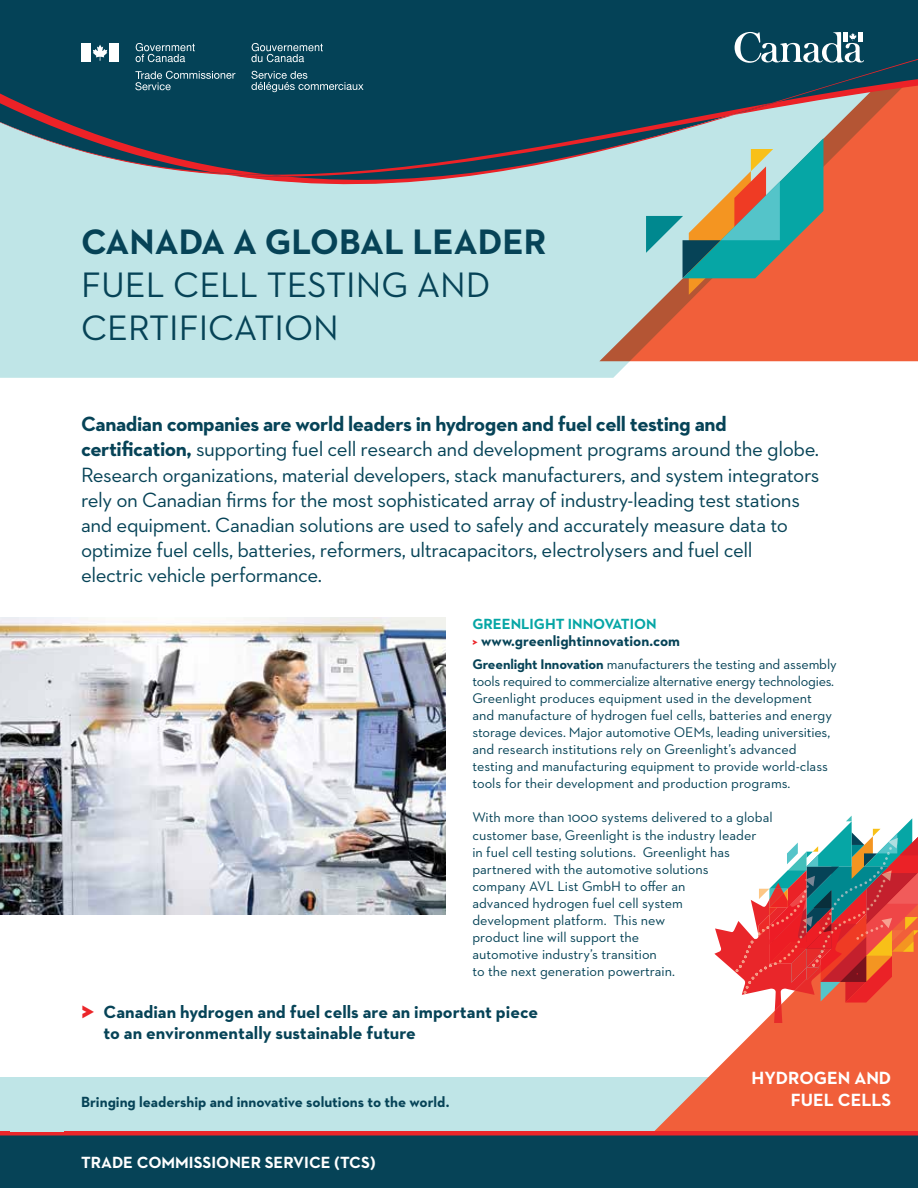
<style>
.page{position:relative;width:918px;height:1188px;background:#fff}
.page>*{position:absolute;margin:0;border:0;box-sizing:border-box;transform-origin:0 0}
.t1{font:36px/43.2px "Neutraface 2 Text";color:#064357}
.t2{font:700 36px "Neutraface 2 Text";color:#064357}
.t3{font:21px/25.2px "Neutraface 2 Text";letter-spacing:-.02em;color:#064357}
.t4{font:700 18px/21.6px "Neutraface 2 Text";color:#064357}
.t5{font:700 18px/21.6px "Neutraface 2 Text";color:#fff;text-align:right}
.t6{font:700 16.5px "Neutraface 2 Text";color:#fff}
.t7{font:700 15px/17.1px "Neutraface 2 Text";color:#064357}
.t8{font:14.25px/17.1px "Neutraface 2 Text";color:#064357}
.s1{font-weight:700}
.s2{color:#06a6a5}
.s3{color:#eb262a}
.s4{font-size:37.5px;color:#eb262a}
</style>
<div class="page">
<div style="left:0;top:1078px;width:892px;height:57px;background:#bfe5e7"></div>
<svg style="left:0;top:295px;width:918px;height:83px;background:#cec5bd"></svg>
<svg style="left:620px;top:1023px;width:298px;height:108px;fill:#f15f3a"></svg>
<svg style="left:714px;top:816px;width:204px;height:207px"></svg>
<svg style="left:0;top:0;width:918px;height:295px;background:#67858c"></svg>
<div style="left:0;top:1134px;width:918px;height:54px;background:#064357"></div>
<div style="left:0;top:1131px;width:918px;height:5px;background:#eb262a"></div>
<img style="left:0;top:617px;width:446px;height:297px">
<h1 class="t2" style="left:81px;top:218px;width:467px">CANADA A GLOBAL LEADER</h1>
<h1 class="t1" style="left:81px;top:262px;width:411px">FUEL CELL TESTING AND<br>CERTIFICATION</h1>
<p class="t3" style="left:81px;top:411px;width:740px"><span class="s1">Canadian companies are world leaders in hydrogen and fuel cell testing and certification,</span> supporting fuel cell research and development programs around the globe.<br>Research organizations, material developers, stack manufacturers, and system integrators rely on Canadian firms for the most sophisticated array of industry-leading test stations and equipment. Canadian solutions are used to safely and accurately measure data to optimize fuel cells, batteries, reformers, ultracapacitors, electrolysers and fuel cell electric vehicle performance.</p>
<p class="t7" style="left:472px;top:615px;width:209px"><span class="s2">GREENLIGHT INNOVATION<br></span><span class="s3">&gt;</span> www.greenlightinnovation.com</p>
<p class="t8" style="left:472px;top:655px;width:366px"><span class="s1">Greenlight Innovation</span> manufacturers the testing and assembly tools required to commercialize alternative energy technologies.<br>Greenlight produces equipment used in the development and manufacture of hydrogen fuel cells, batteries and energy storage devices. Major automotive OEMs, leading universities, and research institutions rely on Greenlight’s advanced testing and manufacturing equipment to provide world-class tools for their development and production programs.</p>
<p class="t8" style="left:472px;top:809px;width:302px">With more than 1000 systems delivered to a global customer base, Greenlight is the industry leader<br>in fuel cell testing solutions. Greenlight has partnered with the automotive solutions<br>company AVL List GmbH to offer an<br>advanced hydrogen fuel cell system<br>development platform. This new<br>product line will support the<br>automotive industry’s transition<br>to the next generation powertrain.</p>
<p class="t4" style="left:104px;top:1000px;width:436px;text-indent:-22px"><span class="s4">&gt;</span> Canadian hydrogen and fuel cells are an important piece to an environmentally sustainable future</p>
<p class="t7" style="left:81px;top:1094px;width:370px">Bringing leadership and innovative solutions to the world.</p>
<p class="t6" style="left:81px;top:1152px;width:296px">TRADE COMMISSIONER SERVICE (TCS)</p>
<p class="t5" style="left:752px;top:1067px;width:141px">HYDROGEN AND<br>FUEL CELLS</p>
</div>
